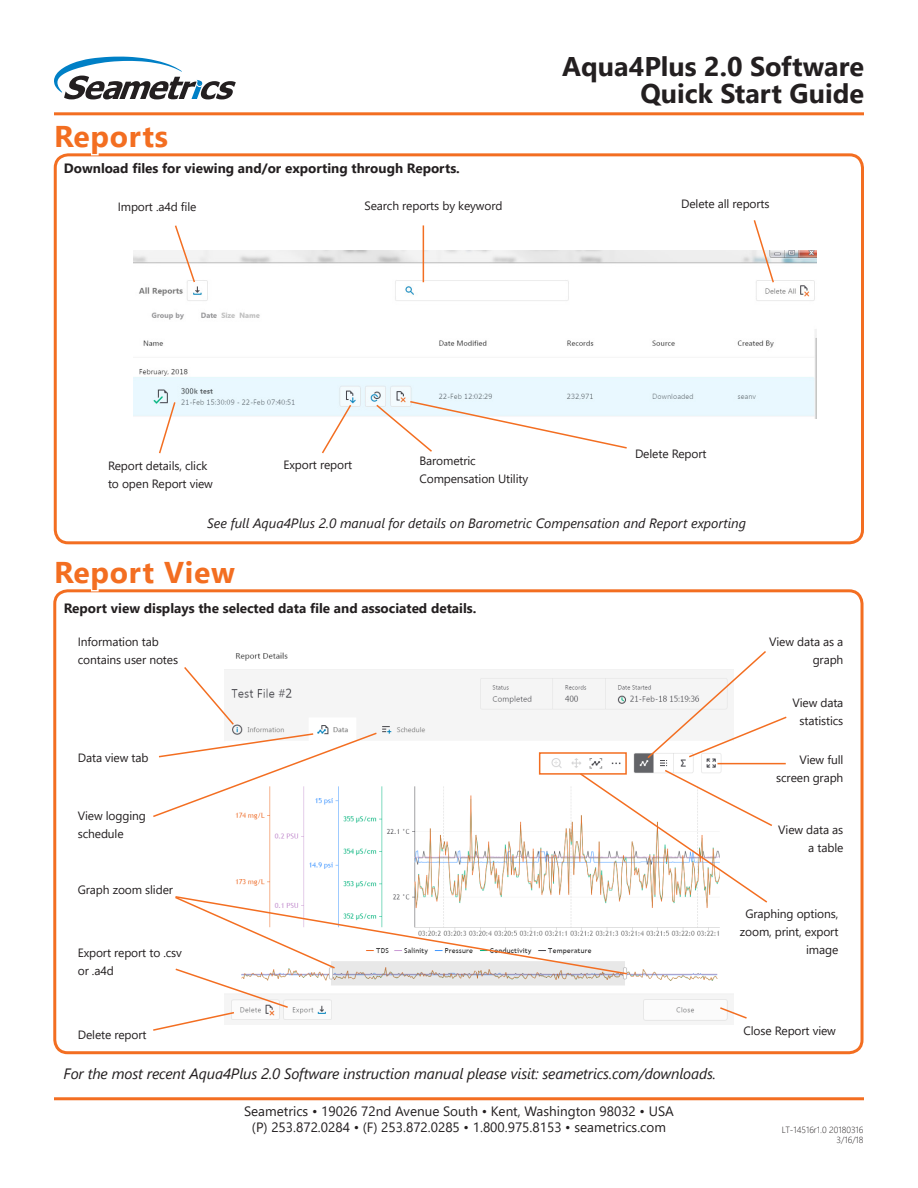
<style>
.page{position:relative;width:918px;height:1188px;background:#fff}
.page>*{position:absolute;margin:0;border:0;box-sizing:border-box;transform-origin:0 0}
.Section_Header{font:700 30px "Segoe UI";letter-spacing:.025em;color:#f36e21}
.t1{font:700 27px/27px "Segoe UI";color:#231f20;text-align:right}
.Main_Text{font:italic 15px "Segoe UI";letter-spacing:-.01em;color:#231f20}
.t2{font:13.5px/16.2px "Segoe UI";color:#231f20;text-align:center}
.Heading_3{font:700 13.5px "Segoe UI";color:#231f20}
.t3{font:italic 13.5px "Segoe UI";color:#231f20}
.Main_Text-2{font:12px/18px "Segoe UI";letter-spacing:-.01em;color:#231f20}
.t4{font:300 9px/10.5px "Segoe UI";color:#231f20;text-align:right}
</style>
<div class="page">
<div style="left:54px;top:153px;width:810px;height:391px;border:3px solid #f36e21;border-radius:13px"></div>
<svg style="left:58px;top:153px;width:113px;height:4px"></svg>
<img style="left:134px;top:250px;width:683px;height:169px">
<svg style="left:174px;top:225px;width:22px;height:59px"></svg>
<hr style="left:423px;top:225px;width:1px;height:57px;background:#f36e21">
<svg style="left:752px;top:220px;width:23px;height:64px"></svg>
<svg style="left:158px;top:401px;width:19px;height:53px"></svg>
<svg style="left:320px;top:403px;width:33px;height:51px"></svg>
<svg style="left:375px;top:400px;width:253px;height:52px"></svg>
<div style="left:53px;top:589px;width:811px;height:465px;border:3px solid #f36e21;border-radius:13px"></div>
<svg style="left:53px;top:589px;width:186px;height:15px"></svg>
<svg style="left:153px;top:651px;width:634px;height:380px"></svg>
<hr style="left:717px;top:763px;width:69px;height:1px;background:#f36e21">
<div style="left:539px;top:752px;width:88px;height:23px;border:2px solid #f36e21"></div>
<hr style="left:54px;top:1097px;width:810px;height:3px;background:#f36e21">
<hr style="left:54px;top:112px;width:810px;height:3px;background:#f36e21">
<svg style="left:54px;top:57px;width:182px;height:42px"></svg>
<p class="Section_Header" style="left:54px;top:108px;width:116px">Reports</p>
<p class="Heading_3" style="left:64px;top:156px;width:398px">Download files for viewing and/or exporting through Reports.</p>
<h2 class="t1" style="left:562px;top:50px;width:303px">Aqua4Plus 2.0 Software<br>Quick Start Guide</h2>
<p class="Main_Text-2" style="left:118px;top:197px;width:80px">Import .a4d file</p>
<p class="Main_Text-2" style="left:364px;top:196px;width:139px">Search reports by keyword</p>
<p class="Main_Text-2" style="left:681px;top:194px;width:90px">Delete all reports</p>
<p class="Main_Text-2" style="left:108px;top:455px;width:106px">Report details, click to open Report view</p>
<p class="Main_Text-2" style="left:284px;top:455px;width:70px">Export report</p>
<p class="Main_Text-2" style="left:419px;top:450px;width:110px">Barometric<br>Compensation Utility</p>
<p class="Main_Text-2" style="left:635px;top:443px;width:73px">Delete Report</p>
<p class="t3" style="left:207px;top:512px;width:540px">See full Aqua4Plus 2.0 manual for details on Barometric Compensation and Report exporting</p>
<p class="Section_Header" style="left:54px;top:544px;width:182px">Report View</p>
<p class="Heading_3" style="left:64px;top:595px;width:414px">Report view displays the selected data file and associated details.</p>
<p class="Main_Text-2" style="left:78px;top:632px;width:102px">Information tab contains user notes</p>
<p class="Main_Text-2" style="left:78px;top:747px;width:72px">Data view tab</p>
<p class="Main_Text-2" style="left:78px;top:805px;width:70px">View logging schedule</p>
<p class="Main_Text-2" style="left:78px;top:880px;width:97px">Graph zoom slider</p>
<p class="Main_Text-2" style="left:78px;top:943px;width:106px">Export report to .csv or .a4d</p>
<p class="Main_Text-2" style="left:78px;top:1025px;width:70px">Delete report</p>
<p class="Main_Text" style="left:64px;top:1062px;width:654px">For the most recent Aqua4Plus 2.0 Software instruction manual please visit: seametrics.com/downloads.</p>
<p class="t2" style="left:244px;top:1102px;width:431px">Seametrics • 19026 72nd Avenue South • Kent, Washington 98032 • USA (P) 253.872.0284 • (F) 253.872.0285 • 1.800.975.8153 • seametrics.com</p>
<p class="Main_Text-2" style="left:769px;top:632px;width:76px;text-align:right">View data as a graph</p>
<p class="Main_Text-2" style="left:792px;top:693px;width:52px;text-align:center">View data statistics</p>
<p class="Main_Text-2" style="left:776px;top:749px;width:69px;text-align:right">View full screen graph</p>
<p class="Main_Text-2" style="left:778px;top:820px;width:67px;text-align:right">View data as a table</p>
<p class="Main_Text-2" style="left:740px;top:904px;width:100px;text-align:right">Graphing options, zoom, print, export image</p>
<p class="Main_Text-2" style="left:744px;top:1021px;width:94px">Close Report view</p>
<p class="t4" style="left:782px;top:1124px;width:83px">LT-14516r1.0 20180316<br>3/16/18</p>
</div>
